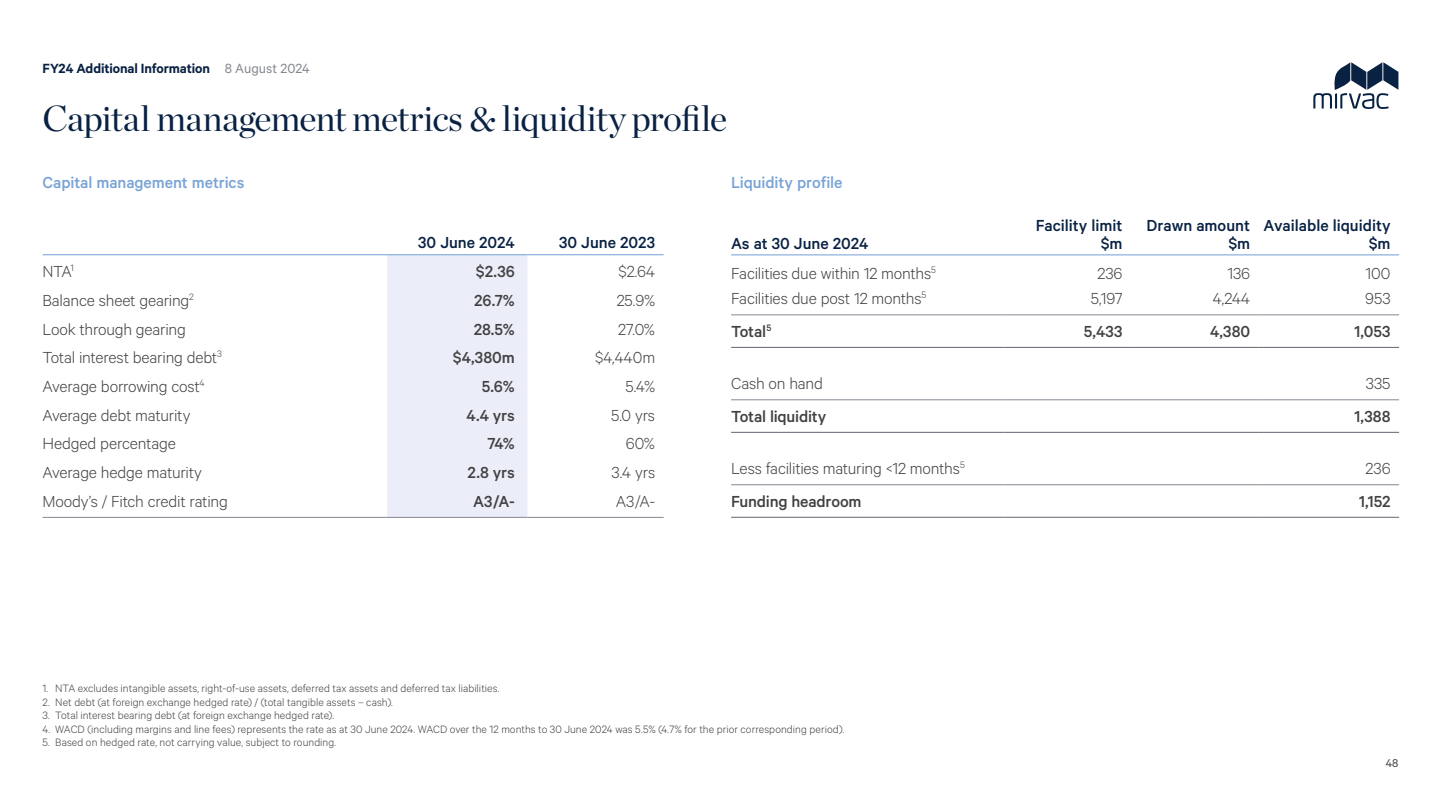
<style>
.page{position:relative;width:1441px;height:810px;background:#fff}
.page>*{position:absolute;margin:0;border:0;box-sizing:border-box;transform-origin:0 0}
.t1{font:36px "Chronicle Display";letter-spacing:-.02em;color:#092142}
.t2{font:300 18px "Calibre";letter-spacing:-.01em;color:#414042}
.t3{font:500 18px "Calibre";letter-spacing:-.01em;color:#414042}
.t4{font:500 18px/18px "Calibre";color:#092142;text-align:right}
.t5{font:500 18px "Calibre";letter-spacing:-.005em;color:#79a3d6}
.t6{font:600 15px "Calibre";letter-spacing:-.005em;color:#092142}
.t7{font:12.75px "Calibre";color:#414042}
.t8{font:300 12px "Calibre";letter-spacing:.005em;color:#414042}
.s1{font-weight:400;color:#868891}
</style>
<div class="page">
<div style="left:387px;top:255px;width:140px;height:262px;background:#ebeef8"></div>
<hr style="left:43px;top:517px;width:344px;height:1px;background:#868891">
<hr style="left:387px;top:517px;width:140px;height:1px;background:#868891">
<hr style="left:527px;top:517px;width:136px;height:1px;background:#868891">
<hr style="left:43px;top:254px;width:344px;height:1px;background:#79a3d6">
<hr style="left:387px;top:254px;width:140px;height:1px;background:#79a3d6">
<hr style="left:527px;top:254px;width:136px;height:1px;background:#79a3d6">
<hr style="left:731px;top:254px;width:272px;height:1px;background:#79a3d6">
<hr style="left:1003px;top:254px;width:127px;height:1px;background:#79a3d6">
<hr style="left:1130px;top:254px;width:128px;height:1px;background:#79a3d6">
<hr style="left:1258px;top:254px;width:140px;height:1px;background:#79a3d6">
<hr style="left:731px;top:315px;width:272px;height:1px;background:#868891">
<hr style="left:1003px;top:315px;width:127px;height:1px;background:#868891">
<hr style="left:1130px;top:315px;width:128px;height:1px;background:#868891">
<hr style="left:1258px;top:315px;width:140px;height:1px;background:#868891">
<hr style="left:731px;top:347px;width:272px;height:1px;background:#62666f">
<hr style="left:1003px;top:347px;width:127px;height:1px;background:#62666f">
<hr style="left:1130px;top:347px;width:128px;height:1px;background:#62666f">
<hr style="left:1258px;top:347px;width:140px;height:1px;background:#62666f">
<hr style="left:731px;top:432px;width:272px;height:1px;background:#62666f">
<hr style="left:1003px;top:432px;width:127px;height:1px;background:#62666f">
<hr style="left:1130px;top:432px;width:128px;height:1px;background:#62666f">
<hr style="left:1258px;top:432px;width:140px;height:1px;background:#62666f">
<hr style="left:731px;top:400px;width:272px;height:1px;background:#868891">
<hr style="left:1003px;top:400px;width:127px;height:1px;background:#868891">
<hr style="left:1130px;top:400px;width:128px;height:1px;background:#868891">
<hr style="left:1258px;top:400px;width:140px;height:1px;background:#868891">
<hr style="left:731px;top:484px;width:272px;height:1px;background:#868891">
<hr style="left:1003px;top:484px;width:127px;height:1px;background:#868891">
<hr style="left:1130px;top:484px;width:128px;height:1px;background:#868891">
<hr style="left:1258px;top:484px;width:140px;height:1px;background:#868891">
<hr style="left:731px;top:517px;width:272px;height:1px;background:#62666f">
<hr style="left:1003px;top:517px;width:127px;height:1px;background:#62666f">
<hr style="left:1130px;top:517px;width:128px;height:1px;background:#62666f">
<hr style="left:1258px;top:517px;width:140px;height:1px;background:#62666f">
<svg style="left:1313px;top:62px;width:85px;height:47px"></svg>
<p class="t6" style="left:43px;top:59px;width:268px">FY24 Additional Information <span class="s1">8 August 2024</span></p>
<h1 class="t1" style="left:43px;top:91px;width:686px">Capital management metrics &amp; liquidity profile</h1>
<h2 class="t5" style="left:43px;top:172px;width:203px">Capital management metrics</h2>
<h2 class="t5" style="left:731px;top:172px;width:113px">Liquidity profile</h2>
<h2 class="t4" style="left:418px;top:233px;width:98px">30 June 2024</h2>
<h2 class="t4" style="left:559px;top:233px;width:97px">30 June 2023</h2>
<h2 class="t4" style="left:731px;top:233px;width:139px">As at 30 June 2024</h2>
<h2 class="t4" style="left:1035px;top:215px;width:88px">Facility limit $m</h2>
<h2 class="t4" style="left:1146px;top:215px;width:105px">Drawn amount $m</h2>
<h2 class="t4" style="left:1263px;top:215px;width:128px">Available liquidity $m</h2>
<h2 class="t2" style="left:43px;top:261px;width:33px">NTA<sup>1</sup></h2>
<h2 class="t3" style="left:476px;top:261px;width:40px">$2.36</h2>
<h2 class="t2" style="left:618px;top:261px;width:38px">$2.64</h2>
<h2 class="t2" style="left:43px;top:290px;width:153px">Balance sheet gearing<sup>2</sup></h2>
<h2 class="t3" style="left:474px;top:290px;width:42px">26.7%</h2>
<h2 class="t2" style="left:616px;top:290px;width:40px">25.9%</h2>
<h2 class="t2" style="left:43px;top:318px;width:145px">Look through gearing</h2>
<h2 class="t3" style="left:473px;top:318px;width:43px">28.5%</h2>
<h2 class="t2" style="left:618px;top:318px;width:38px">27.0%</h2>
<h2 class="t2" style="left:43px;top:347px;width:181px">Total interest bearing debt<sup>3</sup></h2>
<h2 class="t3" style="left:453px;top:347px;width:63px">$4,380m</h2>
<h2 class="t2" style="left:595px;top:347px;width:62px">$4,440m</h2>
<h2 class="t2" style="left:43px;top:376px;width:163px">Average borrowing cost<sup>4</sup></h2>
<h2 class="t3" style="left:482px;top:376px;width:34px">5.6%</h2>
<h2 class="t2" style="left:625px;top:376px;width:31px">5.4%</h2>
<h2 class="t2" style="left:43px;top:405px;width:149px">Average debt maturity</h2>
<h2 class="t3" style="left:466px;top:405px;width:50px">4.4 yrs</h2>
<h2 class="t2" style="left:611px;top:405px;width:46px">5.0 yrs</h2>
<h2 class="t2" style="left:43px;top:433px;width:135px">Hedged percentage</h2>
<h2 class="t3" style="left:487px;top:433px;width:29px">74%</h2>
<h2 class="t2" style="left:625px;top:433px;width:31px">60%</h2>
<h2 class="t2" style="left:43px;top:462px;width:161px">Average hedge maturity</h2>
<h2 class="t3" style="left:467px;top:462px;width:49px">2.8 yrs</h2>
<h2 class="t2" style="left:611px;top:462px;width:45px">3.4 yrs</h2>
<h2 class="t2" style="left:43px;top:491px;width:187px">Moody’s / Fitch credit rating</h2>
<h2 class="t3" style="left:473px;top:491px;width:43px">A3/A-</h2>
<h2 class="t2" style="left:616px;top:491px;width:41px">A3/A-</h2>
<h2 class="t2" style="left:731px;top:263px;width:206px">Facilities due within 12 months<sup>5</sup></h2>
<h2 class="t2" style="left:1097px;top:263px;width:26px">236</h2>
<h2 class="t2" style="left:1227px;top:263px;width:24px">136</h2>
<h2 class="t2" style="left:1365px;top:263px;width:26px">100</h2>
<h2 class="t2" style="left:731px;top:288px;width:197px">Facilities due post 12 months<sup>5</sup></h2>
<h2 class="t2" style="left:1090px;top:288px;width:33px">5,197</h2>
<h2 class="t2" style="left:1212px;top:288px;width:39px">4,244</h2>
<h2 class="t2" style="left:1364px;top:288px;width:27px">953</h2>
<h2 class="t3" style="left:731px;top:321px;width:42px">Total<sup>5</sup></h2>
<h2 class="t3" style="left:1083px;top:321px;width:40px">5,433</h2>
<h2 class="t3" style="left:1209px;top:321px;width:42px">4,380</h2>
<h2 class="t3" style="left:1354px;top:321px;width:38px">1,053</h2>
<h2 class="t2" style="left:731px;top:373px;width:93px">Cash on hand</h2>
<h2 class="t2" style="left:1365px;top:373px;width:26px">335</h2>
<h2 class="t3" style="left:731px;top:406px;width:97px">Total liquidity</h2>
<h2 class="t3" style="left:1354px;top:406px;width:37px">1,388</h2>
<h2 class="t2" style="left:731px;top:458px;width:235px">Less facilities maturing &lt;12 months<sup>5</sup></h2>
<h2 class="t2" style="left:1365px;top:458px;width:26px">236</h2>
<h2 class="t3" style="left:731px;top:491px;width:132px">Funding headroom</h2>
<h2 class="t3" style="left:1358px;top:491px;width:33px">1,152</h2>
<p class="t8" style="left:43px;top:682px;width:458px">1. NTA excludes intangible assets, right-of-use assets, deferred tax assets and deferred tax liabilities.</p>
<p class="t8" style="left:43px;top:695px;width:352px">2. Net debt (at foreign exchange hedged rate) / (total tangible assets – cash).</p>
<p class="t8" style="left:43px;top:709px;width:293px">3. Total interest bearing debt (at foreign exchange hedged rate).</p>
<p class="t8" style="left:43px;top:722px;width:803px">4. WACD (including margins and line fees) represents the rate as at 30 June 2024. WACD over the 12 months to 30 June 2024 was 5.5% (4.7% for the prior corresponding period).</p>
<p class="t8" style="left:43px;top:736px;width:295px">5. Based on hedged rate, not carrying value, subject to rounding.</p>
<p class="t7" style="left:1385px;top:756px;width:14px">48</p>
</div>
